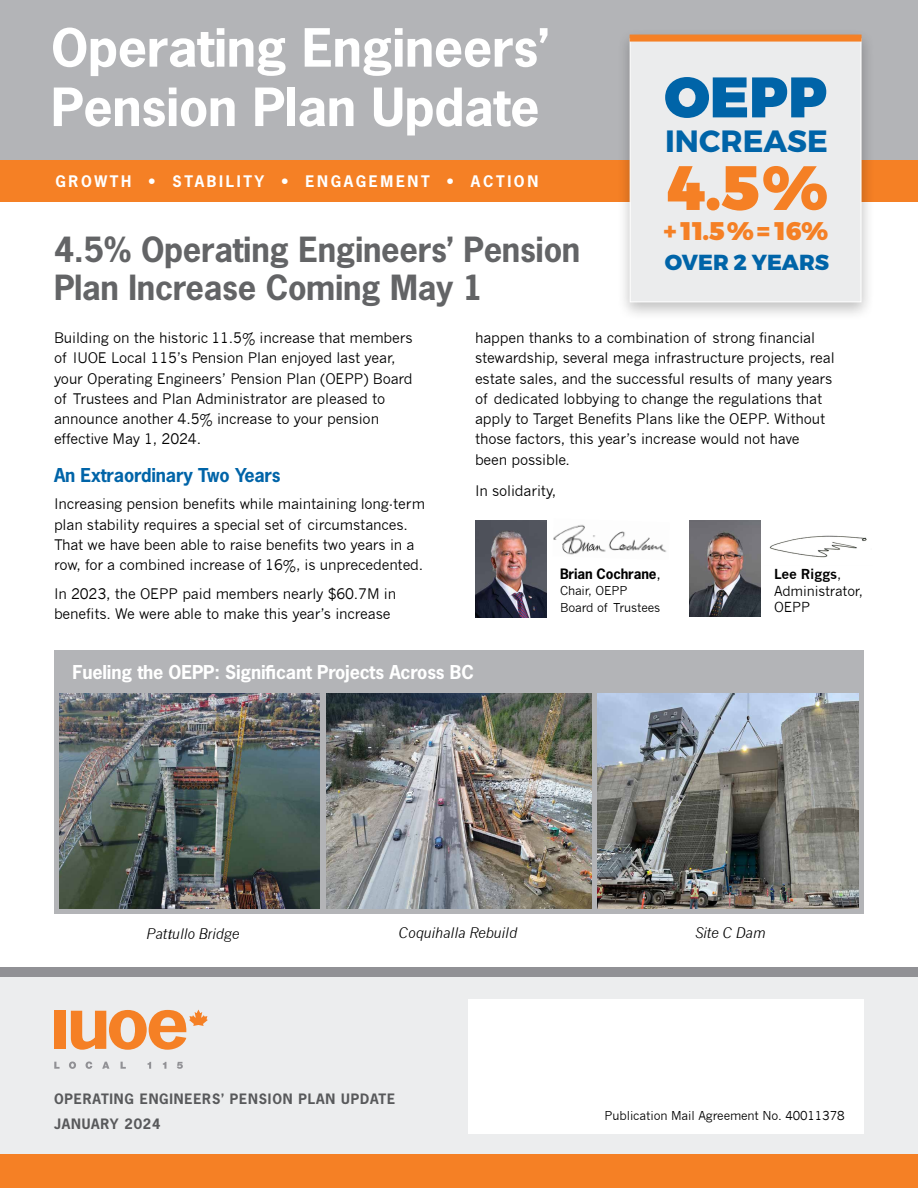
<style>
.page{position:relative;width:918px;height:1188px;background:#fff}
.page>*{position:absolute;margin:0;border:0;box-sizing:border-box;transform-origin:0 0}
.t1{font:900 62.4px "Montserrat";color:#f58025}
.t2{font:900 57px "Montserrat";color:#0064a8}
.t3{font:700 49.5px/59.4px "News Gothic Std";letter-spacing:-.01em;color:#fff;scale:1.05 1}
.t4{font:700 32.7px/39px "News Gothic Std";letter-spacing:-.01em;color:#636466}
.t5{font:700 30.75px "Montserrat";color:#0064a8}
.t6{font:900 25.5px "Montserrat";color:#f58025}
.t7{font:800 21.75px "Montserrat";color:#0064a8}
.t8{font:700 18px "News Gothic Std";letter-spacing:-.01em;color:#fff}
.t9{font:700 18px "News Gothic Std";letter-spacing:-.01em;color:#0064a8}
.t10{font:700 15px "News Gothic Std";letter-spacing:.175em;color:#fff}
.t11{font:14.25px/20.2px "News Gothic";letter-spacing:-.01em;color:#000}
.t12{font:italic 14.25px "News Gothic";letter-spacing:-.01em;color:#000}
.t13{font:700 13.5px/25.5px "News Gothic Std";letter-spacing:.06em;color:#58595b}
.t14{font:13.5px/16.5px "News Gothic";letter-spacing:-.01em;color:#000}
.t15{font:700 13.5px "News Gothic Std";letter-spacing:-.01em;color:#000}
.t16{font:12px/16.5px "News Gothic";letter-spacing:-.01em;color:#000}
.s1{font-family:"News Gothic";font-weight:400;font-size:14.25px}
.s2{font-weight:700}
.s3{font-family:"Minion Pro";font-size:16.5px}
</style>
<div class="page">
<div style="left:54px;top:650px;width:810px;height:264px;background:#b3b4b7"></div>
<div style="left:0;top:0;width:918px;height:160px;background:#b3b4b7"></div>
<div style="left:0;top:160px;width:918px;height:42px;background:#f58025"></div>
<div style="left:0;top:968px;width:918px;height:220px;background:#f58025"></div>
<div style="left:0;top:972px;width:918px;height:181px;background:#ecedee"></div>
<svg style="left:54px;top:1062px;width:6px;height:7px"></svg>
<svg style="left:69px;top:1062px;width:7px;height:7px"></svg>
<svg style="left:86px;top:1062px;width:6px;height:7px"></svg>
<svg style="left:102px;top:1062px;width:7px;height:7px"></svg>
<svg style="left:121px;top:1062px;width:5px;height:7px"></svg>
<svg style="left:148px;top:1062px;width:3px;height:7px"></svg>
<svg style="left:163px;top:1062px;width:3px;height:7px"></svg>
<svg style="left:177px;top:1062px;width:6px;height:7px"></svg>
<div style="left:54px;top:1011px;width:11px;height:38px;background:#f58025"></div>
<svg style="left:71px;top:1010px;width:137px;height:40px"></svg>
<div style="left:468px;top:999px;width:396px;height:135px;background:#fff"></div>
<div style="left:0;top:967px;width:918px;height:10px;background:#919195"></div>
<div style="left:617px;top:27px;width:258px;height:295px;background:#000;opacity:.25"></div>
<div style="left:629px;top:42px;width:233px;height:261px;background:#ebeced"></div>
<svg style="left:629px;top:34px;width:233px;height:8px;background:#ee893a"></svg>
<img style="left:59px;top:694px;width:261px;height:214px">
<img style="left:326px;top:694px;width:266px;height:214px">
<img style="left:598px;top:694px;width:260px;height:214px">
<img style="left:690px;top:521px;width:70px;height:96px">
<img style="left:769px;top:535px;width:98px;height:23px">
<img style="left:475px;top:521px;width:72px;height:97px">
<img style="left:553px;top:524px;width:114px;height:31px">
<h3 class="t3" style="left:51px;top:17px;width:476px">Operating Engineers’<br>Pension Plan Update</h3>
<h2 class="t2" style="left:664px;top:61px;width:165px">OEPP</h2>
<h3 class="t5" style="left:665px;top:122px;width:164px">INCREASE</h3>
<h1 class="t1" style="left:666px;top:149px;width:164px">4.5%</h1>
<h3 class="t6" style="left:664px;top:215px;width:166px">+11.5% =16%</h3>
<h3 class="t7" style="left:665px;top:249px;width:166px">OVER 2 YEARS</h3>
<p class="t10" style="left:56px;top:171px;width:484px">GROWTH • STABILITY • ENGAGEMENT • ACTION</p>
<h3 class="t4" style="left:54px;top:229px;width:528px">4.5% Operating Engineers’ Pension<br>Plan Increase Coming May 1</h3>
<p class="t11" style="left:54px;top:328px;width:360px">Building on the historic 11.5% increase that members of IUOE Local 115’s Pension Plan enjoyed last year, your Operating Engineers’ Pension Plan (OEPP) Board of Trustees and Plan Administrator are pleased to announce another 4.5% increase to your pension effective May 1, 2024.</p>
<p class="t9" style="left:54px;top:464px;width:228px">An Extraordinary Two Years</p>
<p class="t11" style="left:54px;top:494px;width:373px">Increasing pension benefits while maintaining long-term plan stability requires a special set of circumstances.<br>That we have been able to raise benefits two years in a row, for a combined increase of 16%, is unprecedented.</p>
<p class="t11" style="left:54px;top:584px;width:344px">In 2023, the OEPP paid members nearly $60.7M in benefits. We were able to make this year’s increase</p>
<p class="t11" style="left:475px;top:328px;width:361px">happen thanks to a combination of strong financial stewardship, several mega infrastructure projects, real estate sales, and the successful results of many years of dedicated lobbying to change the regulations that apply to Target Benefits Plans like the OEPP. Without those factors, this year’s increase would not have been possible.</p>
<p class="t11" style="left:475px;top:480px;width:83px">In solidarity,</p>
<p class="t15" style="left:560px;top:565px;width:102px">Brian Cochrane<span class="s1">,</span></p>
<p class="t16" style="left:560px;top:583px;width:102px">Chair, OEPP<br>Board of Trustees</p>
<p class="t14" style="left:774px;top:566px;width:90px"><span class="s2">Lee Riggs</span>,<br>Administrator,<br>OEPP</p>
<p class="t8" style="left:72px;top:660px;width:403px">Fueling the OEPP: Significant Projects Across BC</p>
<p class="t12" style="left:146px;top:925px;width:95px">Pat<span class="s3">t</span>ullo Bridge</p>
<p class="t12" style="left:398px;top:924px;width:120px">Coquihalla Rebuild</p>
<p class="t12" style="left:695px;top:924px;width:72px">Site C Dam</p>
<p class="t13" style="left:54px;top:1086px;width:343px">OPERATING ENGINEERS’ PENSION PLAN UPDATE<br>JANUARY 2024</p>
<p class="t16" style="left:605px;top:1108px;width:241px">Publication Mail Agreement No. 40011378</p>
</div>
